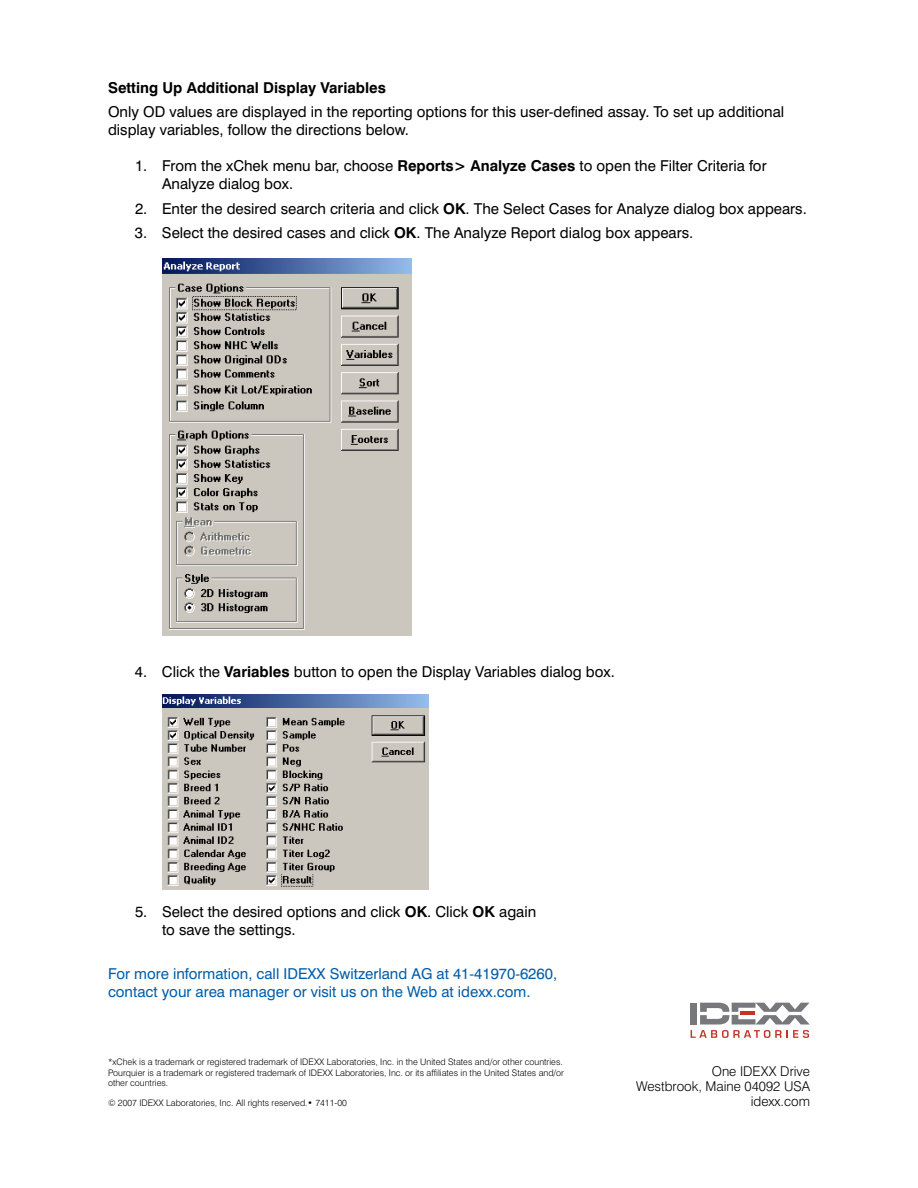
<style>
.page{position:relative;width:918px;height:1188px;background:#fff}
.page>*{position:absolute;margin:0;border:0;box-sizing:border-box;transform-origin:0 0}
.t1{font:15px/18px "Swiss 721 BT";color:#000}
.t2{font:15px/18px "Swiss 721 BT";color:#005daa}
.t3{font:700 15px "Swiss 721 BT";color:#000}
.t4{font:300 13.5px/15px "Swiss 721 BT";color:#000;text-align:right}
.t5{font:300 9px/10.5px "Swiss 721 BT";color:#000}
.s1{font-weight:700}
</style>
<div class="page">
<img style="left:162px;top:258px;width:249px;height:377px">
<img style="left:162px;top:694px;width:266px;height:196px">
<div style="left:690px;top:1003px;width:7px;height:22px;background:#76787b"></div>
<svg style="left:691px;top:1003px;width:119px;height:35px"></svg>
<p class="t3" style="left:108px;top:79px;width:279px">Setting Up Additional Display Variables</p>
<p class="t1" style="left:108px;top:103px;width:678px">Only OD values are displayed in the reporting options for this user-defined assay. To set up additional display variables, follow the directions below.</p>
<p class="t1" style="left:162px;top:157px;width:606px;text-indent:-27px">1. From the xChek menu bar, choose <span class="s1">Reports&gt; Analyze Cases</span> to open the Filter Criteria for<br>Analyze dialog box.</p>
<p class="t1" style="left:135px;top:199px;width:673px">2. Enter the desired search criteria and click <span class="s1">OK</span>. The Select Cases for Analyze dialog box appears.</p>
<p class="t1" style="left:135px;top:224px;width:560px">3. Select the desired cases and click <span class="s1">OK</span>. The Analyze Report dialog box appears.</p>
<p class="t1" style="left:135px;top:662px;width:481px">4. Click the <span class="s1">Variables</span> button to open the Display Variables dialog box.</p>
<p class="t1" style="left:162px;top:903px;width:376px;text-indent:-27px">5. Select the desired options and click <span class="s1">OK</span>. Click <span class="s1">OK</span> again to save the settings.</p>
<p class="t2" style="left:108px;top:965px;width:451px">For more information, call IDEXX Switzerland AG at 41-41970-6260, contact your area manager or visit us on the Web at idexx.com.</p>
<p class="t5" style="left:108px;top:1057px;width:458px">*xChek is a trademark or registered trademark of IDEXX Laboratories, Inc. in the United States and/or other countries.<br>Pourquier is a trademark or registered trademark of IDEXX Laboratories, Inc. or its affiliates in the United States and/or other countries.</p>
<p class="t4" style="left:636px;top:1064px;width:175px">One IDEXX Drive<br>Westbrook, Maine 04092 USA</p>
<p class="t5" style="left:108px;top:1098px;width:241px">© 2007 IDEXX Laboratories, Inc. All rights reserved.• 7411-00</p>
<p class="t4" style="left:751px;top:1094px;width:61px">idexx.com</p>
</div>
